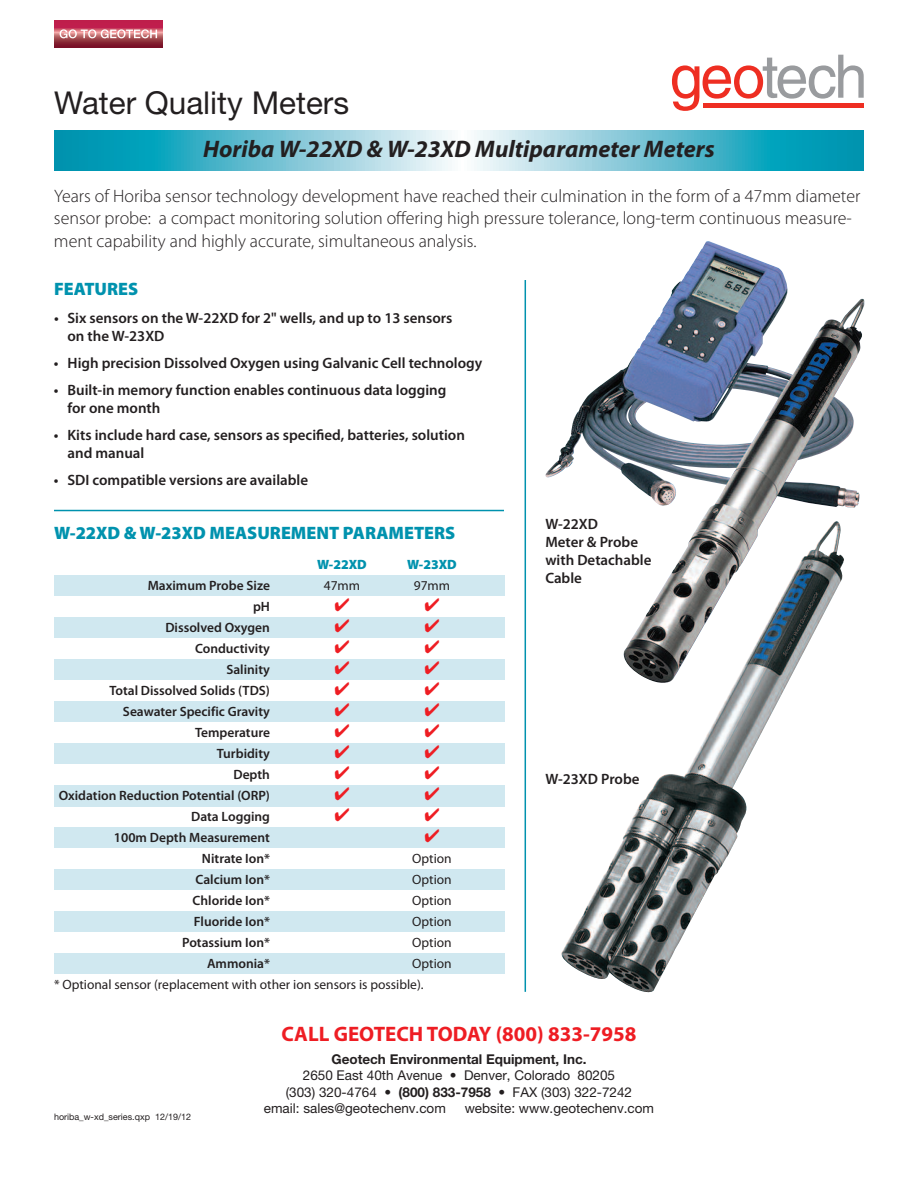
<style>
.page{position:relative;width:918px;height:1188px;background:#fff}
.page>*{position:absolute;margin:0;border:0;box-sizing:border-box;transform-origin:0 0}
.t1{font:31.5px "Helvetica Neue";color:#231f20}
.t2{font:italic 700 24px "Myriad Pro";color:#231f20}
.t3{font:700 21px "Myriad Pro";color:#ee1d23}
.t4{font:300 18px/22.5px "Myriad Pro";color:#231f20}
.t5{font:900 18px "Myriad Pro";color:#0092ae}
.t6{font:600 15px/18px "Myriad Pro";color:#231f20}
.t7{font:600 13.5px "Myriad Pro";color:#231f20}
.t8{font:13.5px "Helvetica Neue";color:#231f20}
.t9{font:13.5px/21px "Myriad Pro";color:#231f20}
.t10{font:700 13.5px "Helvetica Neue";color:#231f20}
.t11{font:900 13.5px "Myriad Pro";color:#0092ae}
.t12{font:9px "Helvetica Neue";color:#231f20}
.s1{font-weight:700}
</style>
<div class="page">
<div style="left:54px;top:575px;width:450px;height:21px;background:#d0e8f0"></div>
<div style="left:54px;top:617px;width:450px;height:21px;background:#d0e8f0"></div>
<div style="left:54px;top:659px;width:450px;height:21px;background:#d0e8f0"></div>
<div style="left:54px;top:701px;width:450px;height:21px;background:#d0e8f0"></div>
<div style="left:54px;top:743px;width:450px;height:21px;background:#d0e8f0"></div>
<div style="left:54px;top:785px;width:450px;height:21px;background:#d0e8f0"></div>
<div style="left:54px;top:827px;width:450px;height:21px;background:#d0e8f0"></div>
<div style="left:54px;top:869px;width:450px;height:21px;background:#d0e8f0"></div>
<div style="left:54px;top:911px;width:450px;height:21px;background:#d0e8f0"></div>
<div style="left:54px;top:953px;width:450px;height:21px;background:#d0e8f0"></div>
<svg style="left:672px;top:55px;width:192px;height:56px"></svg>
<div style="left:703px;top:103px;width:161px;height:5px;background:#ee2e22"></div>
<hr style="left:54px;top:510px;width:450px;height:1px;background:#0092ae">
<svg style="left:54px;top:130px;width:810px;height:41px"></svg>
<hr style="left:525px;top:280px;width:1px;height:712px;background:#0092ae">
<img style="left:624px;top:241px;width:241px;height:279px">
<img style="left:561px;top:520px;width:283px;height:473px">
<svg style="left:55px;top:20px;width:108px;height:27px"></svg>
<svg style="left:60px;top:29px;width:97px;height:9px"></svg>
<h1 class="t1" style="left:54px;top:92px;width:297px">Water Quality Meters</h1>
<h2 class="t2" style="left:203px;top:140px;width:513px">Horiba W-22XD &amp; W-23XD Multiparameter Meters</h2>
<p class="t4" style="left:54px;top:186px;width:808px">Years of Horiba sensor technology development have reached their culmination in the form of a 47mm diameter sensor probe: a compact monitoring solution offering high pressure tolerance, long-term continuous measure&shy;ment capability and highly accurate, simultaneous analysis.</p>
<p class="t5" style="left:54px;top:282px;width:86px">FEATURES</p>
<p class="t6" style="left:67px;top:310px;width:386px;text-indent:-13px">• Six sensors on the W-22XD for 2" wells, and up to 13 sensors on the W-23XD</p>
<p class="t6" style="left:54px;top:355px;width:430px">• High precision Dissolved Oxygen using Galvanic Cell technology</p>
<p class="t6" style="left:67px;top:382px;width:380px;text-indent:-13px">• Built-in memory function enables continuous data logging for one month</p>
<p class="t6" style="left:67px;top:427px;width:399px;text-indent:-13px">• Kits include hard case, sensors as specified, batteries, solution and manual</p>
<p class="t6" style="left:54px;top:472px;width:256px">• SDI compatible versions are available</p>
<p class="t5" style="left:54px;top:526px;width:403px">W-22XD &amp; W-23XD MEASUREMENT PARAMETERS</p>
<p class="t11" style="left:317px;top:559px;width:51px">W-22XD</p>
<p class="t11" style="left:407px;top:559px;width:51px">W-23XD</p>
<p class="t7" style="left:148px;top:580px;width:124px">Maximum Probe Size</p>
<p class="t9" style="left:324px;top:576px;width:38px">47mm</p>
<p class="t9" style="left:414px;top:576px;width:38px">97mm</p>
<p class="t7" style="left:253px;top:601px;width:18px">pH</p>
<p class="t7" style="left:165px;top:622px;width:106px">Dissolved Oxygen</p>
<p class="t7" style="left:195px;top:643px;width:76px">Conductivity</p>
<p class="t7" style="left:226px;top:664px;width:45px">Salinity</p>
<p class="t7" style="left:109px;top:685px;width:162px">Total Dissolved Solids (TDS)</p>
<p class="t7" style="left:123px;top:706px;width:149px">Seawater Specific Gravity</p>
<p class="t7" style="left:195px;top:727px;width:76px">Temperature</p>
<p class="t7" style="left:217px;top:748px;width:55px">Turbidity</p>
<p class="t7" style="left:233px;top:769px;width:38px">Depth</p>
<p class="t7" style="left:59px;top:790px;width:213px">Oxidation Reduction Potential (ORP)</p>
<p class="t7" style="left:191px;top:811px;width:80px">Data Logging</p>
<p class="t7" style="left:114px;top:832px;width:158px">100m Depth Measurement</p>
<p class="t7" style="left:202px;top:853px;width:70px">Nitrate Ion*</p>
<p class="t9" style="left:412px;top:849px;width:41px">Option</p>
<p class="t7" style="left:196px;top:874px;width:76px">Calcium Ion*</p>
<p class="t9" style="left:412px;top:870px;width:41px">Option</p>
<p class="t7" style="left:193px;top:895px;width:79px">Chloride Ion*</p>
<p class="t9" style="left:412px;top:891px;width:41px">Option</p>
<p class="t7" style="left:194px;top:916px;width:78px">Fluoride Ion*</p>
<p class="t9" style="left:412px;top:912px;width:41px">Option</p>
<p class="t7" style="left:182px;top:937px;width:89px">Potassium Ion*</p>
<p class="t9" style="left:412px;top:933px;width:41px">Option</p>
<p class="t7" style="left:207px;top:958px;width:64px">Ammonia*</p>
<p class="t9" style="left:54px;top:954px;width:399px;text-indent:358px">Option * Optional sensor (replacement with other ion sensors is possible).</p>
<p class="t6" style="left:545px;top:516px;width:108px">W-22XD<br>Meter &amp; Probe with Detachable<br>Cable</p>
<p class="t6" style="left:545px;top:771px;width:96px">W-23XD Probe</p>
<p class="t12" style="left:54px;top:1114px;width:139px">horiba_w-xd_series.qxp 12/19/12</p>
<h3 class="t3" style="left:282px;top:1026px;width:356px">CALL GEOTECH TODAY (800) 833-7958</h3>
<p class="t10" style="left:331px;top:1055px;width:257px">Geotech Environmental Equipment, Inc.</p>
<p class="t8" style="left:303px;top:1071px;width:314px">2650 East 40th Avenue • Denver, Colorado 80205</p>
<p class="t8" style="left:286px;top:1087px;width:348px">(303) 320-4764 • <span class="s1">(800) 833-7958</span> • FAX (303) 322-7242</p>
<p class="t8" style="left:264px;top:1103px;width:184px">email: sales@geotechenv.com</p>
<p class="t8" style="left:465px;top:1103px;width:191px">website: www.geotechenv.com</p>
</div>
